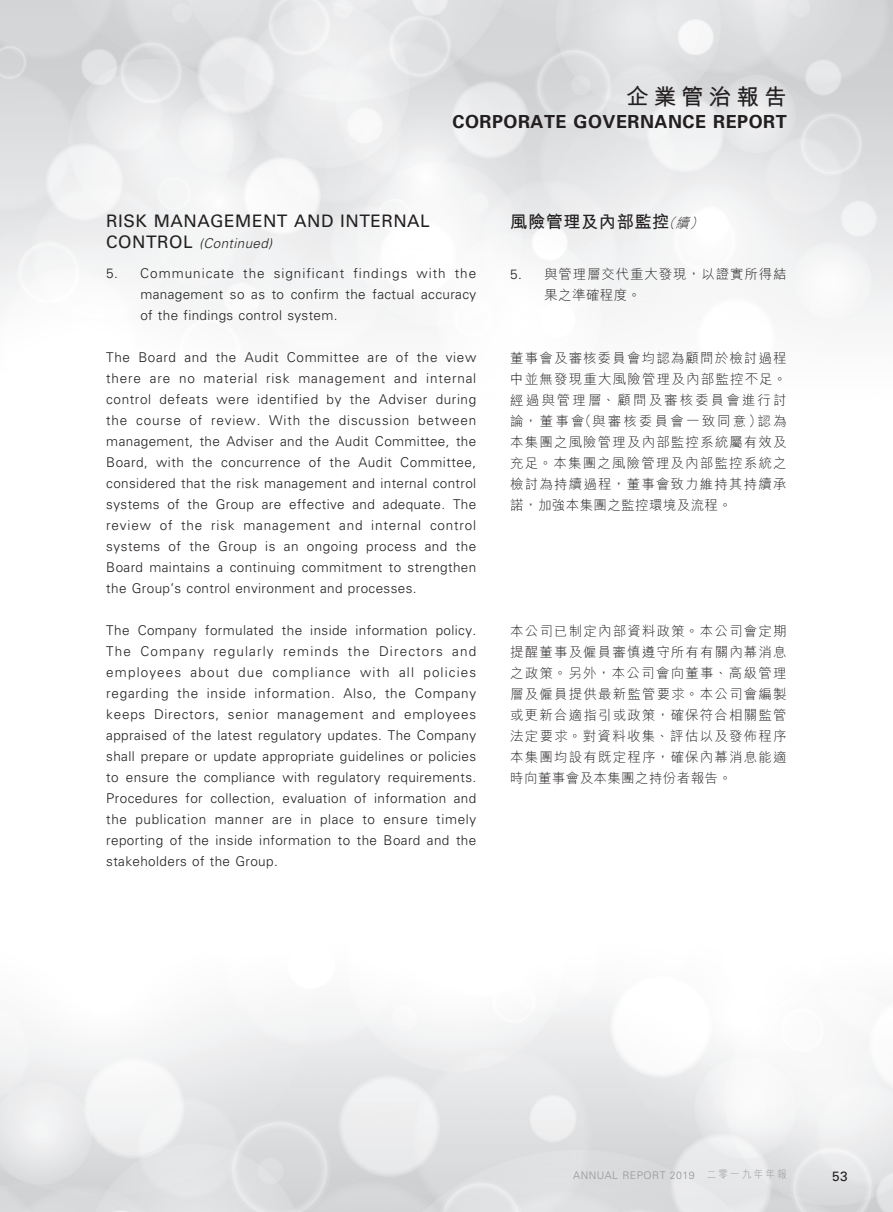
<style>
.page{position:relative;width:893px;height:1212px;background:#fff}
.page>*{position:absolute;margin:0;border:0;box-sizing:border-box;transform-origin:0 0}
.t1{font:22.5px "M Hei HK Bold E Ten B5 H";letter-spacing:.23em;color:#231f20}
.t2{font:700 18px "Univers";letter-spacing:.03em;color:#231f20}
.t3{font:17.25px "Univers";letter-spacing:.03em;color:#231f20}
.t4{font:17.25px "M Hei HK Bold E Ten B5 H";letter-spacing:.03em;color:#231f20}
.t5{font:300 13.5px/21px "Univers";letter-spacing:.03em;color:#231f20;text-align:justify}
.t6{font:13.5px/21px "M Hei HK Light E Ten B5 H";letter-spacing:.085em;color:#231f20;text-align:justify}
.t7{font:13.5px/21px "M Hei HK Light E Ten B5 H";letter-spacing:.06em;color:#231f20}
.t8{font:italic 300 13.5px "Univers";letter-spacing:.03em;color:#231f20}
.t9{font:13.5px "Univers";color:#231f20}
.t10{font:300 10.5px "Univers";letter-spacing:.04em;color:#939598}
.s1{font-weight:400;font-style:normal;font-size:17.25px}
.s2{font-family:"M Hei HK Light E Ten B5 H";font-style:italic;font-size:13.5px}
.s3{font-family:"Univers";font-weight:300}
.s4{font-family:"M Hei HK Light E Ten B5 H";font-weight:400}
</style>
<div class="page">
<h1 class="t1" style="left:626px;top:88px;width:162px">企業管治報告</h1>
<h2 class="t2" style="left:453px;top:115px;width:336px">CORPORATE GOVERNANCE REPORT</h2>
<p class="t3" style="left:106px;top:215px;width:325px">RISK MANAGEMENT AND INTERNAL</p>
<p class="t8" style="left:106px;top:239px;width:167px"><span class="s1">CONTROL</span> (Continued)</p>
<p class="t5" style="left:140px;top:264px;width:337px;text-indent:-34px">5. Communicate the significant findings with the management so as to confirm the factual accuracy of the findings control system.</p>
<p class="t5" style="left:106px;top:348px;width:371px">The Board and the Audit Committee are of the view there are no material risk management and internal control defeats were identified by the Adviser during the course of review. With the discussion between management, the Adviser and the Audit Committee, the Board, with the concurrence of the Audit Committee, considered that the risk management and internal control systems of the Group are effective and adequate. The review of the risk management and internal control systems of the Group is an ongoing process and the Board maintains a continuing commitment to strengthen the Group’s control environment and processes.</p>
<p class="t5" style="left:106px;top:621px;width:371px">The Company formulated the inside information policy.<br>The Company regularly reminds the Directors and employees about due compliance with all policies regarding the inside information. Also, the Company keeps Directors, senior management and employees appraised of the latest regulatory updates. The Company shall prepare or update appropriate guidelines or policies to ensure the compliance with regulatory requirements.<br>Procedures for collection, evaluation of information and the publication manner are in place to ensure timely reporting of the inside information to the Board and the stakeholders of the Group.</p>
<p class="t4" style="left:510px;top:215px;width:198px">風險管理及內部監控<span class="s2">（續）</span></p>
<p class="t7" style="left:544px;top:265px;width:244px;text-indent:-34px"><span class="s3">5.</span> 與管理層交代重大發現，以證實所得結果之準確程度。</p>
<p class="t6" style="left:510px;top:349px;width:278px">董事會及審核委員會均認為顧問於檢討過程中並無發現重大風險管理及內部監控不足。經過與管理層、顧問及審核委員會進行討論，董事會（與審核委員會一致同意）認為本集團之風險管理及內部監控系統屬有效及充足。本集團之風險管理及內部監控系統之檢討為持續過程，董事會致力維持其持續承諾，加強本集團之監控環境及流程。</p>
<p class="t6" style="left:510px;top:622px;width:278px">本公司已制定內部資料政策。本公司會定期提醒董事及僱員審慎遵守所有有關內幕消息之政策。另外，本公司會向董事、高級管理層及僱員提供最新監管要求。本公司會編製或更新合適指引或政策，確保符合相關監管法定要求。對資料收集、評估以及發佈程序本集團均設有既定程序，確保內幕消息能適時向董事會及本集團之持份者報告。</p>
<p class="t10" style="left:573px;top:1171px;width:215px">ANNUAL REPORT 2019 <span class="s4">二零一九年年報</span></p>
<p class="t9" style="left:832px;top:1171px;width:17px">53</p>
</div>
